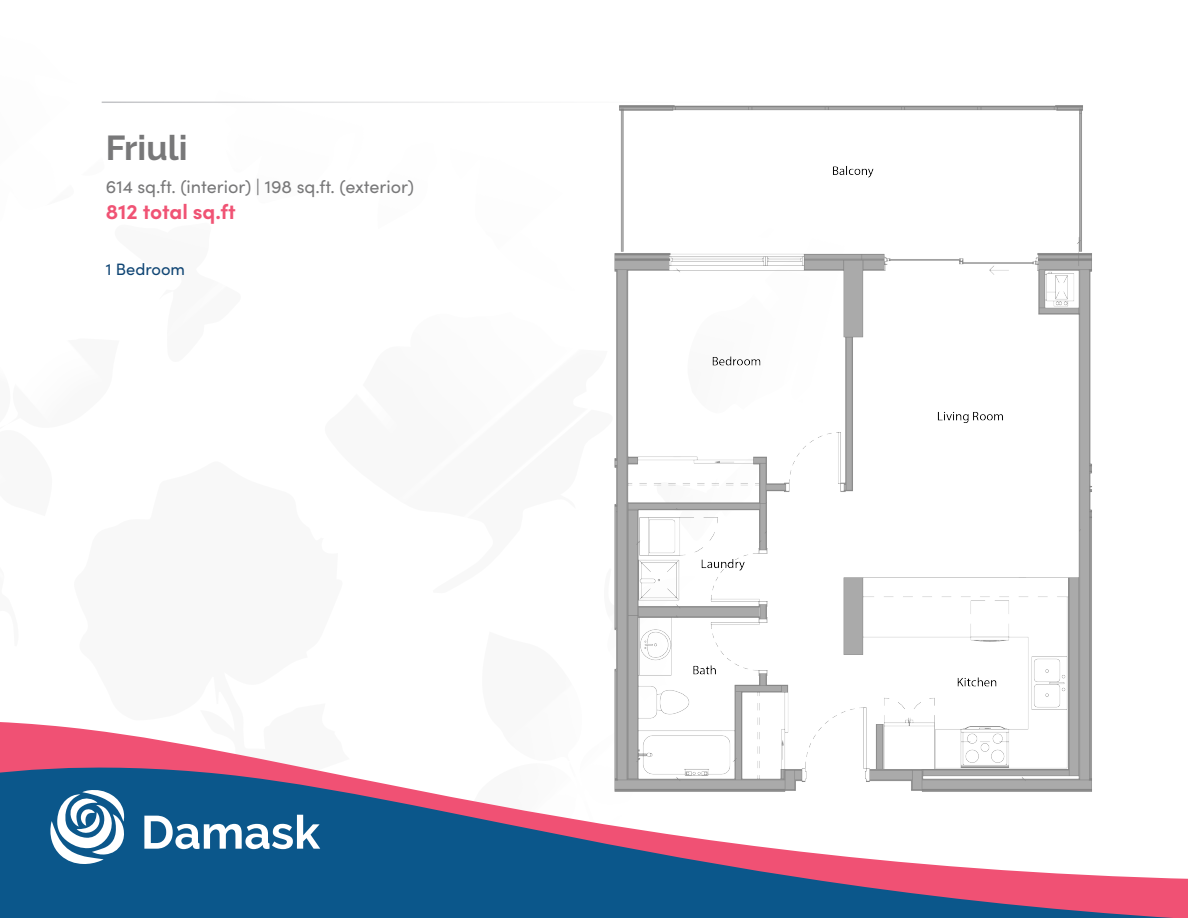
<style>
.page{position:relative;width:1188px;height:918px;background:#fff}
.page>*{position:absolute;margin:0;border:0;box-sizing:border-box;transform-origin:0 0}
.t1{font:700 34.5px "Raleway";color:#787879}
.t2{font:700 21px "Sofia Pro";color:#f05374}
.t3{font:18px "Sofia Pro";color:#787879}
.t4{font:16.5px "Sofia Pro";color:#0f4574}
</style>
<div class="page">
<svg style="left:0;top:722px;width:198px;height:25px;fill:#f05174"></svg>
<svg style="left:0;top:747px;width:1188px;height:171px"></svg>
<svg style="left:50px;top:789px;width:75px;height:75px"></svg>
<svg style="left:144px;top:815px;width:176px;height:34px"></svg>
<img style="left:605px;top:105px;width:499px;height:693px">
<hr style="left:102px;top:102px;width:680px;height:1px;background:#c2c3c6">
<p class="t1" style="left:106px;top:128px;width:83px">Friuli</p>
<p class="t3" style="left:106px;top:174px;width:310px">614 sq.ft. (interior) | 198 sq.ft. (exterior)</p>
<p class="t2" style="left:106px;top:195px;width:131px">812 total sq.ft</p>
<p class="t4" style="left:106px;top:257px;width:81px">1 Bedroom</p>
</div>
